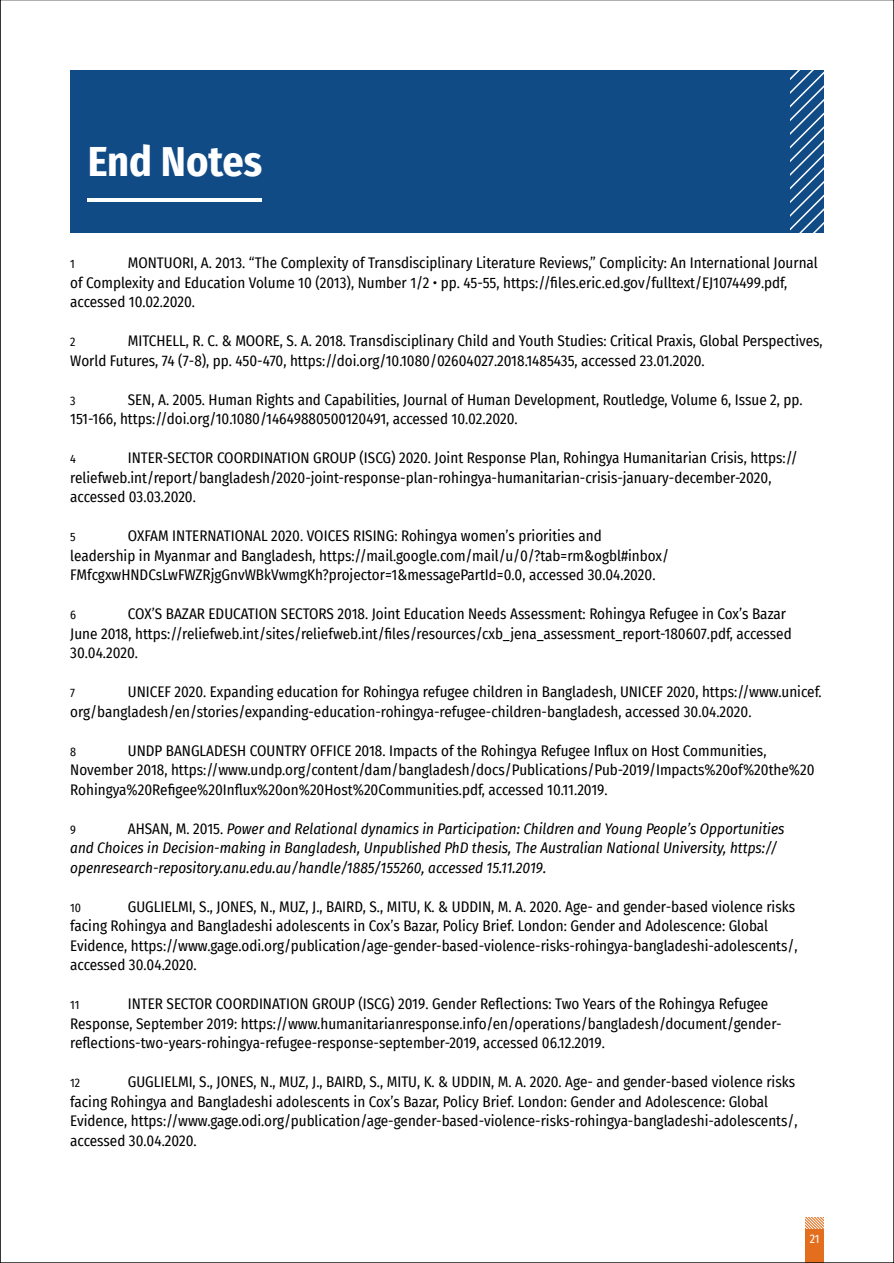
<style>
.page{position:relative;width:894px;height:1263px;background:#fff}
.page>*{position:absolute;margin:0;border:0;box-sizing:border-box;transform-origin:0 0}
.t1{font:700 42px "Fira Sans Condensed";color:#fff}
.t2{font:15px/19.5px "Fira Sans Condensed";color:#000}
.t3{font:italic 15px/19.5px "Fira Sans Condensed";color:#000}
.t4{font:12px "Fira Sans Condensed";color:#000}
.t5{font:12px "Fira Sans Condensed";color:#fff}
.s1{font-style:normal}
</style>
<div class="page">
<div style="left:805px;top:1217px;width:18px;height:46px;background:#e36f1e"></div>
<svg style="left:805px;top:1217px;width:18px;height:11px"></svg>
<div style="left:70px;top:70px;width:753px;height:162px;background:#114b86"></div>
<svg style="left:790px;top:70px;width:33px;height:162px"></svg>
<hr style="left:87px;top:198px;width:174px;height:4px;background:#fff">
<h1 class="t1" style="left:88px;top:127px;width:176px">End Notes</h1>
<p class="t2" style="left:70px;top:253px;width:748px;text-indent:58px">MONTUORI, A. 2013. “The Complexity of Transdisciplinary Literature Reviews,” Complicity: An International Journal of Complexity and Education Volume 10 (2013), Number 1/2 • pp. 45-55, https://files.eric.ed.gov/fulltext/EJ1074499.pdf, accessed 10.02.2020.</p>
<p class="t4" style="left:70px;top:333px;width:7px">2</p>
<p class="t4" style="left:70px;top:255px;width:6px">1</p>
<p class="t2" style="left:70px;top:331px;width:753px;text-indent:58px">MITCHELL, R. C. &amp; MOORE, S. A. 2018. Transdisciplinary Child and Youth Studies: Critical Praxis, Global Perspectives,<br>World Futures, 74 (7-8), pp. 450-470, https://doi.org/10.1080/02604027.2018.1485435, accessed 23.01.2020.</p>
<p class="t4" style="left:70px;top:391px;width:7px">3</p>
<p class="t2" style="left:70px;top:389px;width:733px;text-indent:58px">SEN, A. 2005. Human Rights and Capabilities, Journal of Human Development, Routledge, Volume 6, Issue 2, pp.<br>151-166, https://doi.org/10.1080/14649880500120491, accessed 10.02.2020.</p>
<p class="t4" style="left:70px;top:450px;width:7px">4</p>
<p class="t2" style="left:70px;top:448px;width:728px;text-indent:58px">INTER-SECTOR COORDINATION GROUP (ISCG) 2020. Joint Response Plan, Rohingya Humanitarian Crisis, https:// reliefweb.int/report/bangladesh/2020-joint-response-plan-rohingya-humanitarian-crisis-january-december-2020, accessed 03.03.2020.</p>
<p class="t4" style="left:70px;top:528px;width:7px">5</p>
<p class="t2" style="left:70px;top:526px;width:600px;text-indent:58px">OXFAM INTERNATIONAL 2020. VOICES RISING: Rohingya women’s priorities and leadership in Myanmar and Bangladesh, https://mail.google.com/mail/u/0/?tab=rm&amp;ogbl#inbox/<br>FMfcgxwHNDCsLwFWZRjgGnvWBkVwmgKh?projector=1&amp;messagePartId=0.0, accessed 30.04.2020.</p>
<p class="t4" style="left:70px;top:606px;width:7px">6</p>
<p class="t2" style="left:70px;top:604px;width:722px;text-indent:58px">COX’S BAZAR EDUCATION SECTORS 2018. Joint Education Needs Assessment: Rohingya Refugee in Cox’s Bazar<br>June 2018, https://reliefweb.int/sites/reliefweb.int/files/resources/cxb_jena_assessment_report-180607.pdf, accessed<br>30.04.2020.</p>
<p class="t4" style="left:70px;top:684px;width:6px">7</p>
<p class="t2" style="left:70px;top:682px;width:752px;text-indent:58px">UNICEF 2020. Expanding education for Rohingya refugee children in Bangladesh, UNICEF 2020, https://www.unicef. org/bangladesh/en/stories/expanding-education-rohingya-refugee-children-bangladesh, accessed 30.04.2020.</p>
<p class="t4" style="left:70px;top:742px;width:7px">8</p>
<p class="t2" style="left:70px;top:740px;width:745px;text-indent:58px">UNDP BANGLADESH COUNTRY OFFICE 2018. Impacts of the Rohingya Refugee Influx on Host Communities,<br>November 2018, https://www.undp.org/content/dam/bangladesh/docs/Publications/Pub-2019/Impacts%20of%20the%20<br>Rohingya%20Refigee%20Influx%20on%20Host%20Communities.pdf, accessed 10.11.2019.</p>
<p class="t4" style="left:70px;top:820px;width:7px">9</p>
<p class="t3" style="left:70px;top:818px;width:715px;text-indent:58px"><span class="s1">AHSAN, M. 2015.</span> Power and Relational dynamics in Participation: Children and Young People’s Opportunities and Choices in Decision-making in Bangladesh, Unpublished PhD thesis, The Australian National University, https:// openresearch-repository.anu.edu.au/handle/1885/155260, accessed 15.11.2019.</p>
<p class="t4" style="left:70px;top:898px;width:12px">10</p>
<p class="t2" style="left:70px;top:896px;width:728px;text-indent:58px">GUGLIELMI, S., JONES, N., MUZ, J., BAIRD, S., MITU, K. &amp; UDDIN, M. A. 2020. Age- and gender-based violence risks facing Rohingya and Bangladeshi adolescents in Cox’s Bazar, Policy Brief. London: Gender and Adolescence: Global Evidence, https://www.gage.odi.org/publication/age-gender-based-violence-risks-rohingya-bangladeshi-adolescents/, accessed 30.04.2020.</p>
<p class="t4" style="left:70px;top:996px;width:11px">11</p>
<p class="t2" style="left:70px;top:994px;width:712px;text-indent:58px">INTER SECTOR COORDINATION GROUP (ISCG) 2019. Gender Reflections: Two Years of the Rohingya Refugee<br>Response, September 2019: https://www.humanitarianresponse.info/en/operations/bangladesh/document/gender&shy;reflections-two-years-rohingya-refugee-response-september-2019, accessed 06.12.2019.</p>
<p class="t4" style="left:70px;top:1074px;width:11px">12</p>
<p class="t2" style="left:70px;top:1072px;width:728px;text-indent:58px">GUGLIELMI, S., JONES, N., MUZ, J., BAIRD, S., MITU, K. &amp; UDDIN, M. A. 2020. Age- and gender-based violence risks facing Rohingya and Bangladeshi adolescents in Cox’s Bazar, Policy Brief. London: Gender and Adolescence: Global Evidence, https://www.gage.odi.org/publication/age-gender-based-violence-risks-rohingya-bangladeshi-adolescents/, accessed 30.04.2020.</p>
<p class="t5" style="left:809px;top:1230px;width:11px">21</p>
</div>
